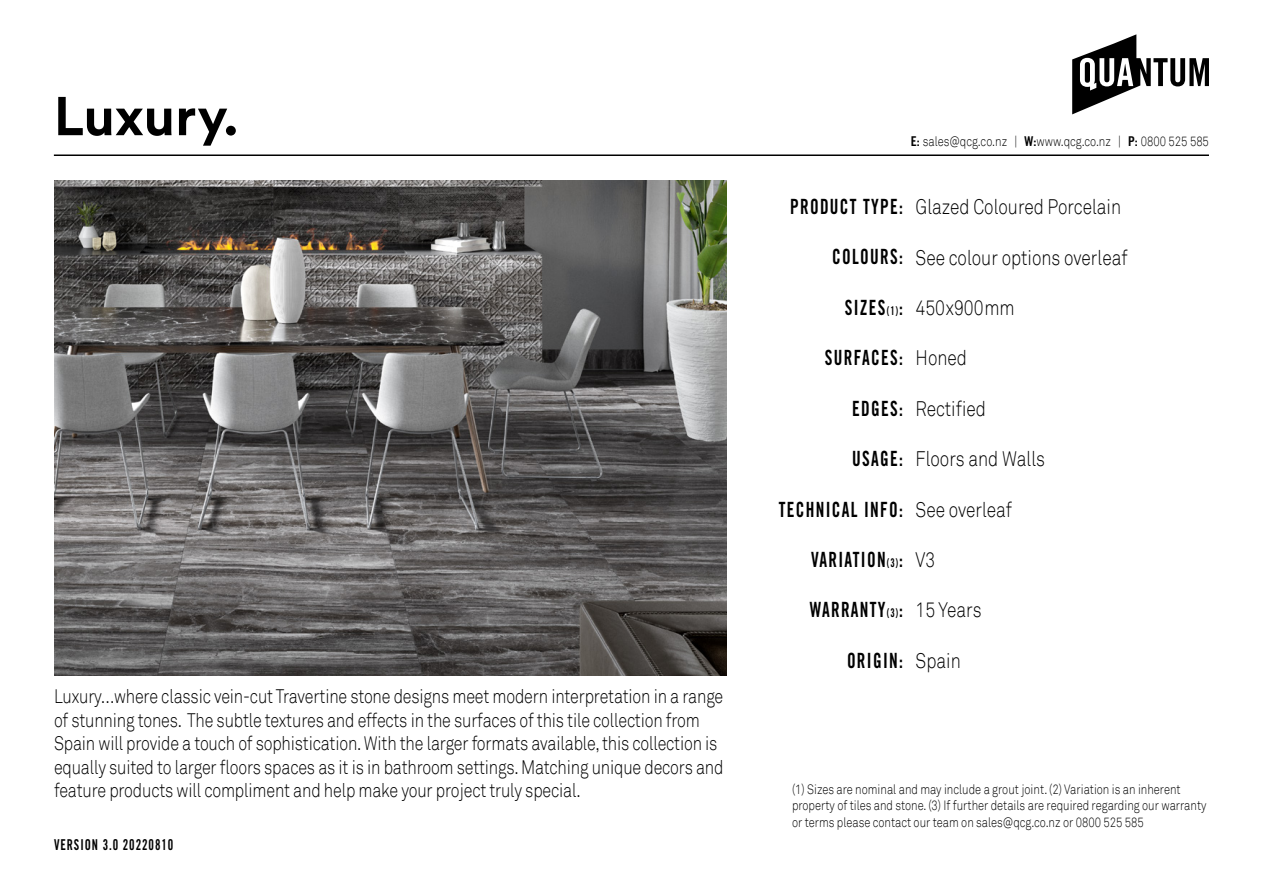
<style>
.page{position:relative;width:1263px;height:893px;background:#fff}
.page>*{position:absolute;margin:0;border:0;box-sizing:border-box;transform-origin:0 0}
.t1{font:700 54px "Circular Std";color:#000}
.t2{font:300 21px "Akkurat";color:#000;scale:.83 1}
.t3{font:21px "Trade Gothic Bold Cond Twenty";letter-spacing:.075em;color:#000;scale:.83 1}
.t4{font:300 19.5px/23.4px "Akkurat";letter-spacing:-.01em;color:#000;scale:.83 1}
.t5{font:15px "Trade Gothic Bold Cond Twenty";letter-spacing:.075em;color:#000;scale:.83 1}
.t6{font:300 13.5px/16.2px "Akkurat";color:#000;scale:.83 1}
.s1{font-family:"Trade Gothic Bold Cond Twenty";font-weight:400}
.s2{font-size:12px}
</style>
<div class="page">
<hr style="left:54px;top:154px;width:1155px;height:2px;background:#000">
<svg style="left:1072px;top:34px;width:137px;height:80px"></svg>
<img style="left:54px;top:180px;width:672px;height:495px">
<p class="t1" style="left:54px;top:81px;width:187px">Luxury.</p>
<p class="t4" style="left:54px;top:685px;width:808px">Luxury…where classic vein-cut Travertine stone designs meet modern interpretation in a range of stunning tones. The subtle textures and effects in the surfaces of this tile collection from Spain will provide a touch of sophistication. With the larger formats available, this collection is equally suited to larger floors spaces as it is in bathroom settings. Matching unique decors and feature products will compliment and help make your project truly special.</p>
<p class="t5" style="left:54px;top:836px;width:145px">VERSION 3.0 20220810</p>
<p class="t6" style="left:911px;top:134px;width:361px"><span class="s1">E:</span> sales@qcg.co.nz | <span class="s1">W:</span>www.qcg.co.nz | <span class="s1">P:</span> 0800 525 585</p>
<p class="t3" style="left:790px;top:194px;width:137px">PRODUCT TYPE:</p>
<p class="t3" style="left:832px;top:244px;width:87px">COLOURS:</p>
<p class="t3" style="left:845px;top:295px;width:71px">SIZES<span class="s2">(1)</span>:</p>
<p class="t3" style="left:825px;top:345px;width:96px">SURFACES:</p>
<p class="t3" style="left:852px;top:395px;width:63px">EDGES:</p>
<p class="t3" style="left:852px;top:446px;width:63px">USAGE:</p>
<p class="t3" style="left:779px;top:496px;width:151px">TECHNICAL INFO:</p>
<p class="t3" style="left:811px;top:547px;width:112px">VARIATION<span class="s2">(3)</span>:</p>
<p class="t3" style="left:810px;top:597px;width:114px">WARRANTY<span class="s2">(3)</span>:</p>
<p class="t3" style="left:847px;top:647px;width:69px">ORIGIN:</p>
<p class="t2" style="left:915px;top:194px;width:249px">Glazed Coloured Porcelain</p>
<p class="t2" style="left:915px;top:245px;width:257px">See colour options overleaf</p>
<p class="t2" style="left:915px;top:295px;width:121px">450x900mm</p>
<p class="t2" style="left:915px;top:346px;width:63px">Honed</p>
<p class="t2" style="left:915px;top:396px;width:86px">Rectified</p>
<p class="t2" style="left:915px;top:446px;width:158px">Floors and Walls</p>
<p class="t2" style="left:915px;top:497px;width:118px">See overleaf</p>
<p class="t2" style="left:915px;top:547px;width:25px">V3</p>
<p class="t2" style="left:915px;top:598px;width:81px">15 Years</p>
<p class="t2" style="left:915px;top:648px;width:56px">Spain</p>
<p class="t6" style="left:792px;top:782px;width:501px">(1) Sizes are nominal and may include a grout joint. (2) Variation is an inherent property of tiles and stone. (3) If further details are required regarding our warranty or terms please contact our team on sales@qcg.co.nz or 0800 525 585</p>
</div>
